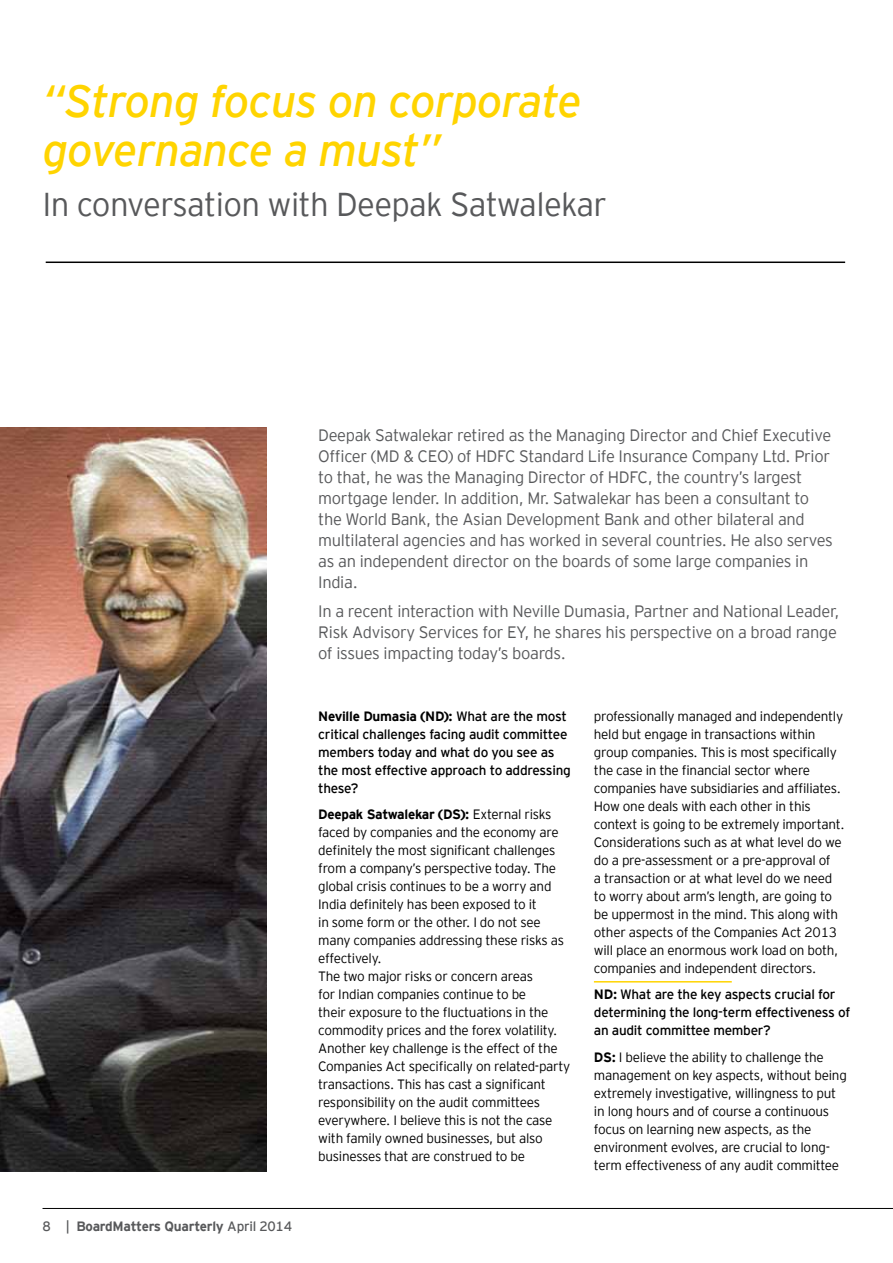
<style>
.page{position:relative;width:893px;height:1263px;background:#fff}
.page>*{position:absolute;margin:0;border:0;box-sizing:border-box;transform-origin:0 0}
.t1{font:italic 45px/49.5px "EY Interstate";letter-spacing:-.02em;color:#ffd400}
.t2{font:300 33px "EY Interstate";letter-spacing:-.02em;color:#58595b}
.t3{font:300 16.5px/21px "EY Interstate";letter-spacing:-.02em;color:#58595b}
.t4{font:300 13.5px/18px "EY Interstate";letter-spacing:-.02em;color:#000}
.t5{font:300 13.5px/18px "EY Interstate";letter-spacing:-.02em;color:#000}
.t6{font:700 13.5px "EY Interstate";letter-spacing:-.02em;color:#58595b}
.s1{font-weight:400}
.s2{font-weight:700}
</style>
<div class="page">
<hr style="left:43px;top:1208px;width:850px;height:1px;background:#000">
<hr style="left:594px;top:981px;width:138px;height:1px;background:#ffd400">
<img style="left:0;top:427px;width:266px;height:744px">
<hr style="left:46px;top:261px;width:799px;height:2px;background:#000">
<h1 class="t1" style="left:43px;top:73px;width:541px">“Strong focus on corporate governance a must”</h1>
<h2 class="t2" style="left:43px;top:181px;width:566px">In conversation with Deepak Satwalekar</h2>
<p class="t3" style="left:318px;top:423px;width:516px">Deepak Satwalekar retired as the Managing Director and Chief Executive Officer (MD &amp; CEO) of HDFC Standard Life Insurance Company Ltd. Prior to that, he was the Managing Director of HDFC, the country’s largest mortgage lender. In addition, Mr. Satwalekar has been a consultant to the World Bank, the Asian Development Bank and other bilateral and multilateral agencies and has worked in several countries. He also serves as an independent director on the boards of some large companies in India.</p>
<p class="t3" style="left:318px;top:600px;width:523px">In a recent interaction with Neville Dumasia, Partner and National Leader,<br>Risk Advisory Services for EY, he shares his perspective on a broad range of issues impacting today’s boards.</p>
<p class="t6" style="left:43px;top:1217px;width:251px"><span class="s1">8 |</span> BoardMatters Quarterly <span class="s1">April 2014</span></p>
<p class="t5" style="left:318px;top:706px;width:254px"><span class="s2">Neville Dumasia (ND):</span> What are the most critical challenges facing audit committee members today and what do you see as the most effective approach to addressing these?</p>
<p class="t4" style="left:318px;top:805px;width:253px"><span class="s2">Deepak Satwalekar (DS):</span> External risks faced by companies and the economy are definitely the most significant challenges from a company’s perspective today. The global crisis continues to be a worry and India definitely has been exposed to it<br>in some form or the other. I do not see many companies addressing these risks as effectively.<br>The two major risks or concern areas<br>for Indian companies continue to be<br>their exposure to the fluctuations in the commodity prices and the forex volatility.<br>Another key challenge is the effect of the Companies Act specifically on related-party transactions. This has cast a significant responsibility on the audit committees everywhere. I believe this is not the case with family owned businesses, but also businesses that are construed to be</p>
<p class="t4" style="left:594px;top:706px;width:252px">professionally managed and independently held but engage in transactions within group companies. This is most specifically the case in the financial sector where companies have subsidiaries and affiliates.<br>How one deals with each other in this context is going to be extremely important.<br>Considerations such as at what level do we do a pre-assessment or a pre-approval of<br>a transaction or at what level do we need to worry about arm’s length, are going to be uppermost in the mind. This along with other aspects of the Companies Act 2013 will place an enormous work load on both, companies and independent directors.</p>
<p class="t5" style="left:594px;top:985px;width:258px"><span class="s2">ND:</span> What are the key aspects crucial for determining the long-term effectiveness of an audit committee member?</p>
<p class="t4" style="left:594px;top:1047px;width:254px"><span class="s2">DS:</span> I believe the ability to challenge the management on key aspects, without being extremely investigative, willingness to put in long hours and of course a continuous focus on learning new aspects, as the environment evolves, are crucial to long&shy;term effectiveness of any audit committee</p>
</div>
